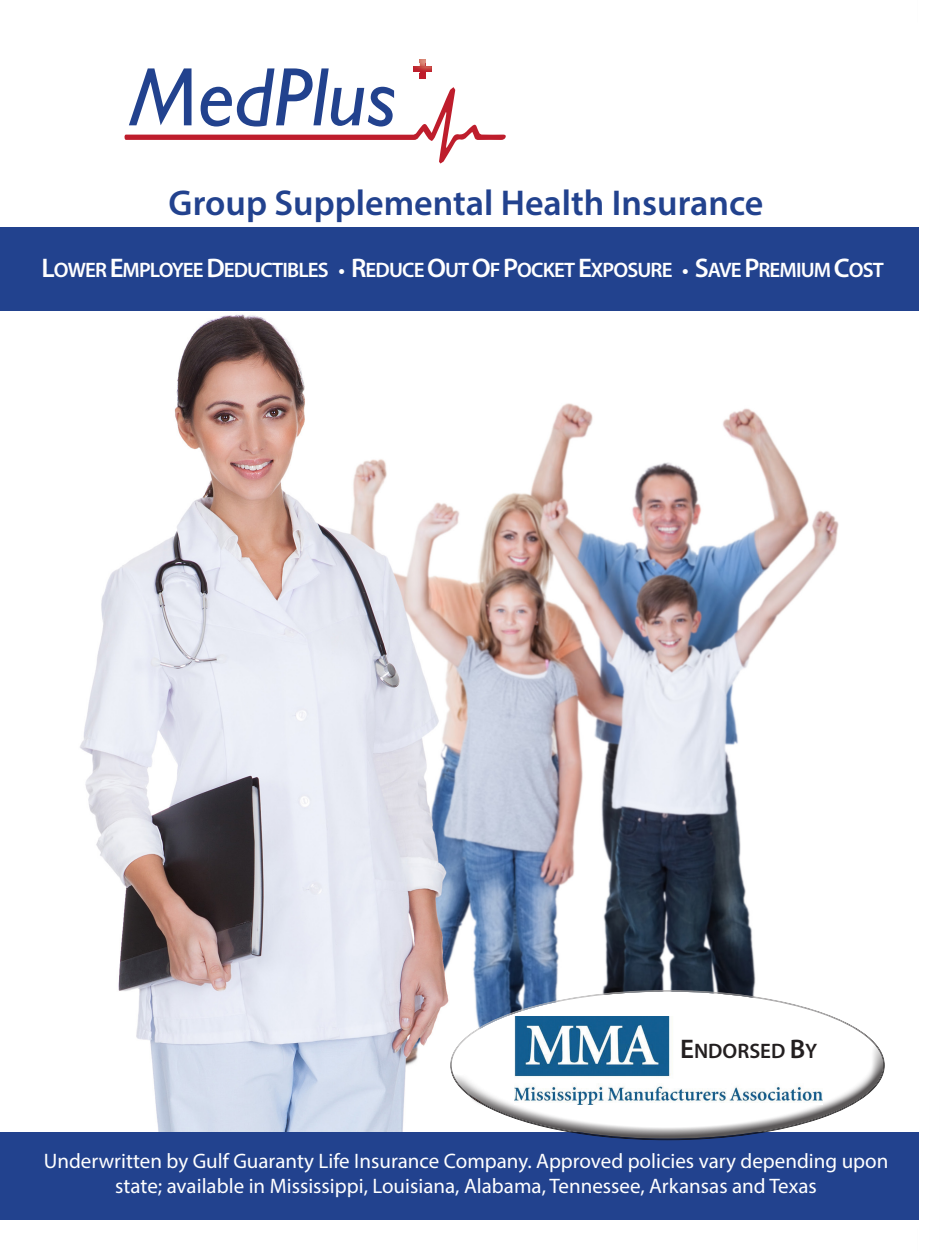
<style>
.page{position:relative;width:950px;height:1251px;background:#fff}
.page>*{position:absolute;margin:0;border:0;box-sizing:border-box;transform-origin:0 0}
.t1{font:600 36px "Myriad Pro";color:#22428e}
.t2{font:21px/25.2px "Myriad Pro";color:#fff;text-align:center}
.t3{font:600 21px "Myriad Pro";letter-spacing:-.04em;color:#fff}
.t4{font:600 21px "Myriad Pro";color:#231f20}
.s1{font-size:27px}
</style>
<div class="page">
<img style="left:80px;top:314px;width:759px;height:818px">
<svg style="left:124px;top:60px;width:382px;height:104px"></svg>
<img style="left:413px;top:66px;width:19px;height:6px">
<div style="left:0;top:228px;width:918px;height:83px;background:#22428e"></div>
<div style="left:0;top:1132px;width:918px;height:88px;background:#22428e"></div>
<div style="left:448px;top:989px;width:438px;height:87px;background:#fff;opacity:.75"></div>
<div style="left:448px;top:1040px;width:438px;height:102px;background:#231f20;opacity:.75"></div>
<img style="left:514px;top:1016px;width:309px;height:89px">
<p class="t1" style="left:169px;top:180px;width:596px">Group Supplemental Health Insurance</p>
<p class="t3" style="left:42px;top:257px;width:843px"><span class="s1">L</span>OWER <span class="s1">E</span>MPLOYEE <span class="s1">D</span>EDUCTIBLES • <span class="s1">R</span>EDUCE <span class="s1">O</span>UT <span class="s1">O</span>F <span class="s1">P</span>OCKET <span class="s1">E</span>XPOSURE • <span class="s1">S</span>AVE <span class="s1">P</span>REMIUM <span class="s1">C</span>OST</p>
<p class="t4" style="left:680px;top:1038px;width:139px"><span class="s1">E</span>NDORSED <span class="s1">B</span>Y</p>
<p class="t2" style="left:44px;top:1148px;width:846px">Underwritten by Gulf Guaranty Life Insurance Company. Approved policies vary depending upon state; available in Mississippi, Louisiana, Alabama, Tennessee, Arkansas and Texas</p>
</div>
